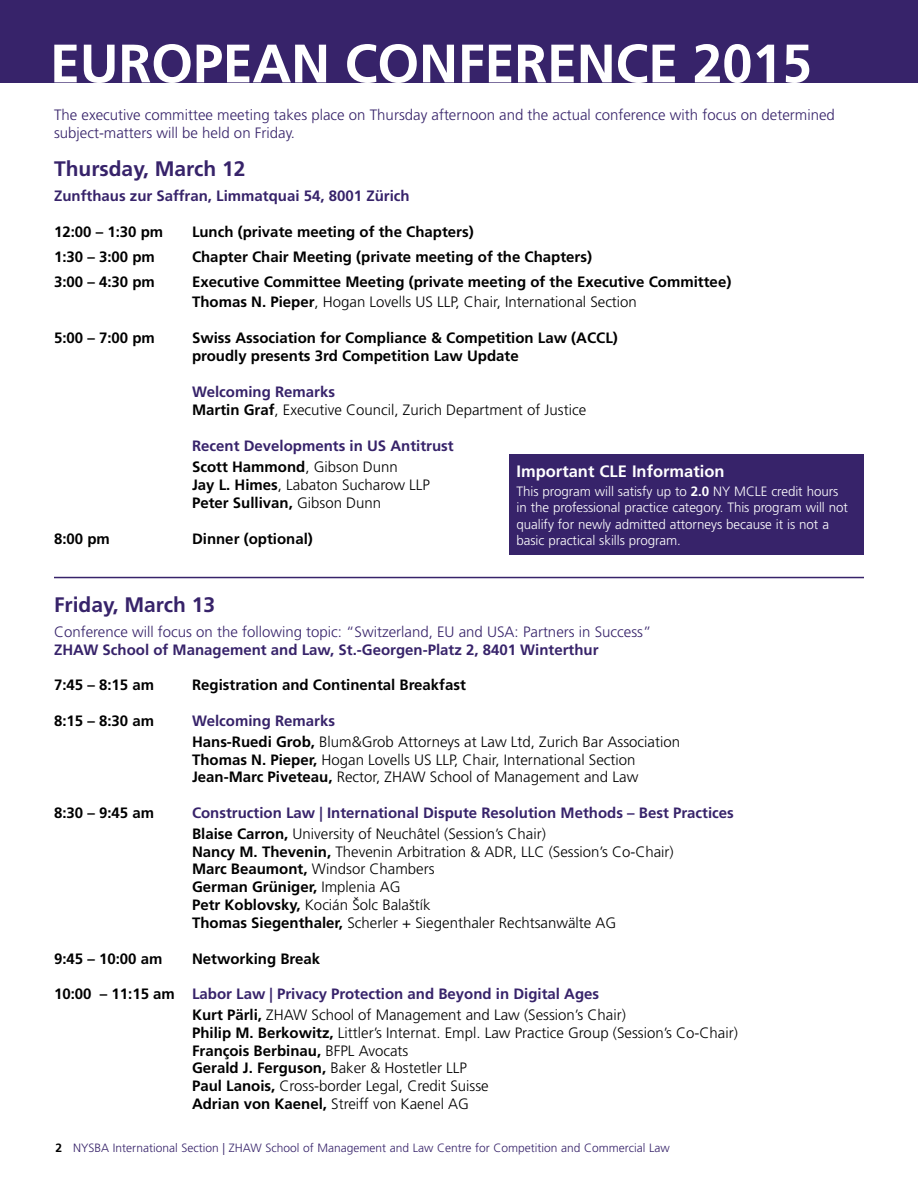
<style>
.page{position:relative;width:918px;height:1188px;background:#fff}
.page>*{position:absolute;margin:0;border:0;box-sizing:border-box;transform-origin:0 0}
.t1{font:700 54px "Frutiger";letter-spacing:-.005em;color:#fff}
.t2{font:700 21px "Frutiger";color:#37236a}
.t3{font:700 16.5px "Frutiger";color:#fff}
.t4{font:300 15px/17.9px "Frutiger";color:#000}
.t5{font:700 15px/20.7px "Frutiger";color:#000}
.t6{font:700 15px/20.5px "Frutiger";color:#37236a}
.t7{font:300 15px/18px "Frutiger";color:#37236a}
.t8{font:300 13.5px/16.2px "Frutiger";letter-spacing:-.005em;color:#fff}
.t9{font:300 12px "Frutiger";color:#37236a}
.s1{font-weight:300}
.s2{font-weight:700;color:#37236a}
.s3{font-weight:700}
.s4{color:#000}
.s5{font-weight:300;color:#000}
.s6{font-weight:700;color:#000}
</style>
<div class="page">
<hr style="left:54px;top:577px;width:810px;height:1px;background:#37236a">
<div style="left:0;top:0;width:918px;height:82px;background:#37236a"></div>
<div style="left:510px;top:455px;width:354px;height:100px;background:#37236a"></div>
<h1 class="t1" style="left:50px;top:32px;width:763px">EUROPEAN CONFERENCE 2015</h1>
<p class="t7" style="left:54px;top:106px;width:782px">The executive committee meeting takes place on Thursday afternoon and the actual conference with focus on determined subject-matters will be held on Friday.</p>
<h2 class="t2" style="left:54px;top:157px;width:193px">Thursday, March 12</h2>
<p class="t6" style="left:54px;top:186px;width:357px">Zunfthaus zur Saffran, Limmatquai 54, 8001 Zürich</p>
<p class="t5" style="left:54px;top:222px;width:111px">12:00 – 1:30 pm</p>
<p class="t5" style="left:192px;top:222px;width:283px">Lunch (private meeting of the Chapters)</p>
<p class="t5" style="left:54px;top:246px;width:102px">1:30 – 3:00 pm</p>
<p class="t5" style="left:192px;top:246px;width:402px">Chapter Chair Meeting (private meeting of the Chapters)</p>
<p class="t5" style="left:54px;top:271px;width:102px">3:00 – 4:30 pm</p>
<p class="t5" style="left:192px;top:271px;width:541px">Executive Committee Meeting (private meeting of the Executive Committee)<br>Thomas N. Pieper<span class="s1">, Hogan Lovells US LLP, Chair, International Section</span></p>
<p class="t5" style="left:54px;top:328px;width:102px">5:00 – 7:00 pm</p>
<p class="t5" style="left:192px;top:329px;width:427px;line-height:18px">Swiss Association for Compliance &amp; Competition Law (ACCL) proudly presents 3rd Competition Law Update</p>
<p class="t4" style="left:192px;top:383px;width:396px"><span class="s2">Welcoming Remarks<br></span><span class="s3">Martin Graf</span>, Executive Council, Zurich Department of Justice</p>
<p class="t6" style="left:192px;top:436px;width:263px">Recent Developments in US Antitrust<br><span class="s4">Scott Hammond</span><span class="s5">, Gibson Dunn</span></p>
<p class="t4" style="left:192px;top:476px;width:240px"><span class="s3">Jay L. Himes</span>, Labaton Sucharow LLP<br><span class="s3">Peter Sullivan,</span> Gibson Dunn</p>
<p class="t5" style="left:54px;top:529px;width:57px">8:00 pm</p>
<p class="t5" style="left:192px;top:529px;width:122px">Dinner (optional)</p>
<p class="t3" style="left:517px;top:462px;width:210px">Important CLE Information</p>
<p class="t8" style="left:517px;top:484px;width:333px">This program will satisfy up to <span class="s3">2.0</span> NY MCLE credit hours in the professional practice category. This program will not qualify for newly admitted attorneys because it is not a basic practical skills program.</p>
<h2 class="t2" style="left:54px;top:592px;width:163px">Friday, March 13</h2>
<p class="t7" style="left:54px;top:623px;width:599px">Conference will focus on the following topic: “Switzerland, EU and USA: Partners in Success”</p>
<p class="t6" style="left:54px;top:639px;width:546px">ZHAW School of Management and Law, St.-Georgen-Platz 2, 8401 Winterthur</p>
<p class="t5" style="left:54px;top:675px;width:102px">7:45 – 8:15 am</p>
<p class="t5" style="left:192px;top:675px;width:275px">Registration and Continental Breakfast</p>
<p class="t5" style="left:54px;top:711px;width:102px">8:15 – 8:30 am</p>
<p class="t4" style="left:192px;top:711px;width:490px;line-height:20.5px"><span class="s2">Welcoming Remarks<br></span><span class="s3">Hans-Ruedi Grob,</span> Blum&amp;Grob Attorneys at Law Ltd, Zurich Bar Association</p>
<p class="t4" style="left:192px;top:751px;width:448px"><span class="s3">Thomas N. Pieper,</span> Hogan Lovells US LLP, Chair, International Section<br><span class="s3">Jean-Marc Piveteau,</span> Rector, ZHAW School of Management and Law</p>
<p class="t5" style="left:54px;top:803px;width:102px">8:30 – 9:45 am</p>
<p class="t6" style="left:192px;top:803px;width:543px">Construction Law | International Dispute Resolution Methods – Best Practices<br><span class="s4">Blaise Carron,</span> <span class="s5">University of Neuchâtel (Session’s Chair)</span></p>
<p class="t4" style="left:192px;top:843px;width:483px"><span class="s3">Nancy M. Thevenin,</span> Thevenin Arbitration &amp; ADR, LLC (Session’s Co-Chair)<br><span class="s3">Marc Beaumont,</span> Windsor Chambers<br><span class="s3">German Grüniger,</span> Implenia AG<br><span class="s3">Petr Koblovsky,</span> Kocián Šolc Balaštík<br><span class="s3">Thomas Siegenthaler,</span> Scherler + Siegenthaler Rechtsanwälte AG</p>
<p class="t5" style="left:54px;top:948px;width:110px">9:45 – 10:00 am</p>
<p class="t5" style="left:192px;top:948px;width:130px">Networking Break</p>
<p class="t6" style="left:192px;top:984px;width:435px;text-indent:-138px"><span class="s4">10:00 – 11:15 am</span> Labor Law | Privacy Protection and Beyond in Digital Ages<br><span class="s4">Kurt Pärli,</span> <span class="s5">ZHAW School of Management and Law (Session’s Chair)</span></p>
<p class="t4" style="left:192px;top:1024px;width:547px"><span class="s3">Philip M. Berkowitz,</span> Littler’s Internat. Empl. Law Practice Group (Session’s Co-Chair)<br><span class="s3">François Berbinau,</span> BFPL Avocats<br><span class="s3">Gerald J. Ferguson,</span> Baker &amp; Hostetler LLP<br><span class="s3">Paul Lanois,</span> Cross-border Legal, Credit Suisse<br><span class="s3">Adrian von Kaenel,</span> Streiff von Kaenel AG</p>
<p class="t9" style="left:56px;top:1141px;width:616px"><span class="s6">2</span> NYSBA International Section | ZHAW School of Management and Law Centre for Competition and Commercial Law</p>
</div>
